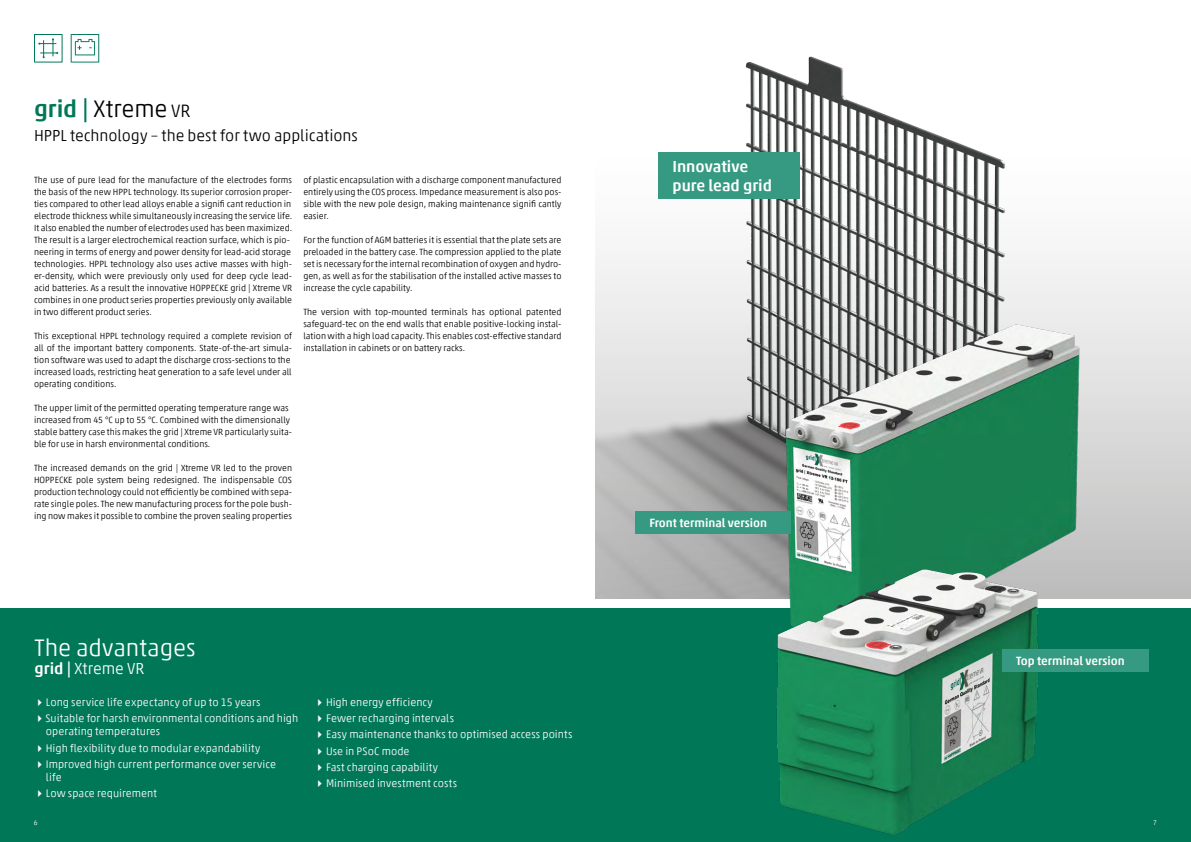
<style>
.page{position:relative;width:1191px;height:842px;background:#fff}
.page>*{position:absolute;margin:0;border:0;box-sizing:border-box;transform-origin:0 0}
.t1{font:300 24px "Akko Pro";color:#000}
.t2{font:300 24px "Akko Pro";color:#fff}
.t3{font:300 16px "Akko Pro";color:#000}
.t4{font:500 16px "Akko Pro";color:#fff}
.t5{font:300 16px "Akko Pro";letter-spacing:.005em;color:#fff}
.t6{font:500 12px "Akko Pro";color:#fff}
.Copy-Franklin_Gothic_book-8_5pt-13pt{font:300 11px/13.2px "Akko Pro";letter-spacing:.005em;color:#fff}
.Copy-Franklin_Gothic_book-8_5pt-13pt-2{font:300 9px/12px "Akko Pro";color:#000;text-align:justify}
.t7{font:300 7px "Akko Pro";color:#fff}
.s1{font-weight:500;color:#007858}
.s2{font-size:18px}
.s3{font-weight:500}
</style>
<div class="page">
<div style="left:595px;top:108px;width:596px;height:490px;background:#fafafa"></div>
<div style="left:0;top:608px;width:1191px;height:234px;background:#007858"></div>
<div style="left:34px;top:34px;width:29px;height:29px;border:1px solid #007858"></div>
<svg style="left:38px;top:38px;width:20px;height:20px"></svg>
<svg style="left:71px;top:34px;width:28px;height:29px"></svg>
<img style="left:595px;top:56px;width:438px;height:542px">
<div style="left:658px;top:152px;width:141px;height:47px;background:#369a83"></div>
<img style="left:700px;top:311px;width:491px;height:361px">
<img style="left:692px;top:522px;width:375px;height:313px">
<div style="left:1002px;top:649px;width:146px;height:23px;background:#369a83"></div>
<div style="left:635px;top:511px;width:155px;height:23px;background:#369a83"></div>
<p class="t1" style="left:34px;top:94px;width:158px"><span class="s1">grid |</span> Xtreme <span class="s2">VR</span></p>
<p class="t3" style="left:34px;top:126px;width:325px">HPPL technology – the best for two applications</p>
<p class="Copy-Franklin_Gothic_book-8_5pt-13pt-2" style="left:34px;top:174px;width:259px">The use of pure lead for the manufacture of the electrodes forms the basis of the new HPPL technology. Its superior corrosion proper-</p>
<p class="Copy-Franklin_Gothic_book-8_5pt-13pt-2" style="left:34px;top:198px;width:259px">ties compared to other lead alloys enable a signifi cant reduction in</p>
<p class="Copy-Franklin_Gothic_book-8_5pt-13pt-2" style="left:34px;top:210px;width:260px">electrode thickness while simultaneously increasing the service life.<br>It also enabled the number of electrodes used has been maximized.<br>The result is a larger electrochemical reaction surface, which is pio-</p>
<p class="Copy-Franklin_Gothic_book-8_5pt-13pt-2" style="left:34px;top:246px;width:259px">neering in terms of energy and power density for lead-acid storage</p>
<p class="Copy-Franklin_Gothic_book-8_5pt-13pt-2" style="left:34px;top:258px;width:259px">technologies. HPPL technology also uses active masses with high&shy;er-density, which were previously only used for deep cycle lead&shy;acid batteries. As a result the innovative HOPPECKE grid | Xtreme VR combines in one product series properties previously only available</p>
<p class="Copy-Franklin_Gothic_book-8_5pt-13pt-2" style="left:34px;top:306px;width:119px">in two different product series.</p>
<p class="Copy-Franklin_Gothic_book-8_5pt-13pt-2" style="left:34px;top:330px;width:259px">This exceptional HPPL technology required a complete revision of all of the important battery components. State-of-the-art simula&shy;tion software was used to adapt the discharge cross-sections to the</p>
<p class="Copy-Franklin_Gothic_book-8_5pt-13pt-2" style="left:34px;top:366px;width:259px">increased loads, restricting heat generation to a safe level under all</p>
<p class="Copy-Franklin_Gothic_book-8_5pt-13pt-2" style="left:34px;top:378px;width:84px">operating conditions.</p>
<p class="Copy-Franklin_Gothic_book-8_5pt-13pt-2" style="left:34px;top:402px;width:256px">The upper limit of the permitted operating temperature range was</p>
<p class="Copy-Franklin_Gothic_book-8_5pt-13pt-2" style="left:34px;top:414px;width:257px">increased from 45 °C up to 55 °C. Combined with the dimensionally</p>
<p class="Copy-Franklin_Gothic_book-8_5pt-13pt-2" style="left:34px;top:426px;width:259px">stable battery case this makes the grid | Xtreme VR particularly suita-</p>
<p class="Copy-Franklin_Gothic_book-8_5pt-13pt-2" style="left:34px;top:438px;width:178px">ble for use in harsh environmental conditions.</p>
<p class="Copy-Franklin_Gothic_book-8_5pt-13pt-2" style="left:34px;top:462px;width:259px">The increased demands on the grid | Xtreme VR led to the proven HOPPECKE pole system being redesigned. The indispensable COS production technology could not efficiently be combined with sepa-</p>
<p class="Copy-Franklin_Gothic_book-8_5pt-13pt-2" style="left:34px;top:498px;width:259px">rate single poles. The new manufacturing process for the pole bush-</p>
<p class="Copy-Franklin_Gothic_book-8_5pt-13pt-2" style="left:34px;top:510px;width:259px">ing now makes it possible to combine the proven sealing properties</p>
<p class="Copy-Franklin_Gothic_book-8_5pt-13pt-2" style="left:303px;top:174px;width:259px">of plastic encapsulation with a discharge component manufactured</p>
<p class="Copy-Franklin_Gothic_book-8_5pt-13pt-2" style="left:303px;top:186px;width:259px">entirely using the COS process. Impedance measurement is also pos-</p>
<p class="Copy-Franklin_Gothic_book-8_5pt-13pt-2" style="left:303px;top:198px;width:259px">sible with the new pole design, making maintenance signifi cantly easier.</p>
<p class="Copy-Franklin_Gothic_book-8_5pt-13pt-2" style="left:303px;top:234px;width:259px">For the function of AGM batteries it is essential that the plate sets are preloaded in the battery case. The compression applied to the plate set is necessary for the internal recombination of oxygen and hydro&shy;gen, as well as for the stabilisation of the installed active masses to increase the cycle capability.</p>
<p class="Copy-Franklin_Gothic_book-8_5pt-13pt-2" style="left:303px;top:306px;width:259px">The version with top-mounted terminals has optional patented safeguard-tec on the end walls that enable positive-locking instal&shy;lation with a high load capacity. This enables cost-effective standard installation in cabinets or on battery racks.</p>
<p class="t2" style="left:35px;top:633px;width:162px">The advantages</p>
<p class="t5" style="left:35px;top:658px;width:111px"><span class="s3">grid |</span> Xtreme VR</p>
<p class="Copy-Franklin_Gothic_book-8_5pt-13pt" style="left:34px;top:695px;width:228px">✔Long service life expectancy of up to 15 years</p>
<p class="Copy-Franklin_Gothic_book-8_5pt-13pt" style="left:46px;top:711px;width:254px;text-indent:-12px">✔Suitable for harsh environmental conditions and high operating temperatures</p>
<p class="Copy-Franklin_Gothic_book-8_5pt-13pt" style="left:34px;top:741px;width:228px">✔High flexibility due to modular expandability</p>
<p class="Copy-Franklin_Gothic_book-8_5pt-13pt" style="left:34px;top:757px;width:243px">✔Improved high current performance over service</p>
<p class="Copy-Franklin_Gothic_book-8_5pt-13pt" style="left:46px;top:770px;width:17px">life</p>
<p class="Copy-Franklin_Gothic_book-8_5pt-13pt" style="left:34px;top:786px;width:124px">✔Low space requirement</p>
<p class="Copy-Franklin_Gothic_book-8_5pt-13pt" style="left:314px;top:695px;width:120px">✔High energy efficiency</p>
<p class="Copy-Franklin_Gothic_book-8_5pt-13pt" style="left:314px;top:711px;width:141px">✔Fewer recharging intervals</p>
<p class="Copy-Franklin_Gothic_book-8_5pt-13pt" style="left:314px;top:728px;width:260px">✔Easy maintenance thanks to optimised access points</p>
<p class="Copy-Franklin_Gothic_book-8_5pt-13pt" style="left:314px;top:744px;width:97px">✔Use in PSoC mode</p>
<p class="Copy-Franklin_Gothic_book-8_5pt-13pt" style="left:314px;top:760px;width:125px">✔Fast charging capability</p>
<p class="Copy-Franklin_Gothic_book-8_5pt-13pt" style="left:314px;top:776px;width:144px">✔Minimised investment costs</p>
<p class="t4" style="left:672px;top:157px;width:77px">Innovative</p>
<p class="t4" style="left:672px;top:176px;width:101px">pure lead grid</p>
<p class="t6" style="left:649px;top:515px;width:119px">Front terminal version</p>
<p class="t6" style="left:1016px;top:653px;width:110px">Top terminal version</p>
<p class="t7" style="left:34px;top:818px;width:5px">6</p>
<p class="t7" style="left:1153px;top:818px;width:5px">7</p>
</div>
